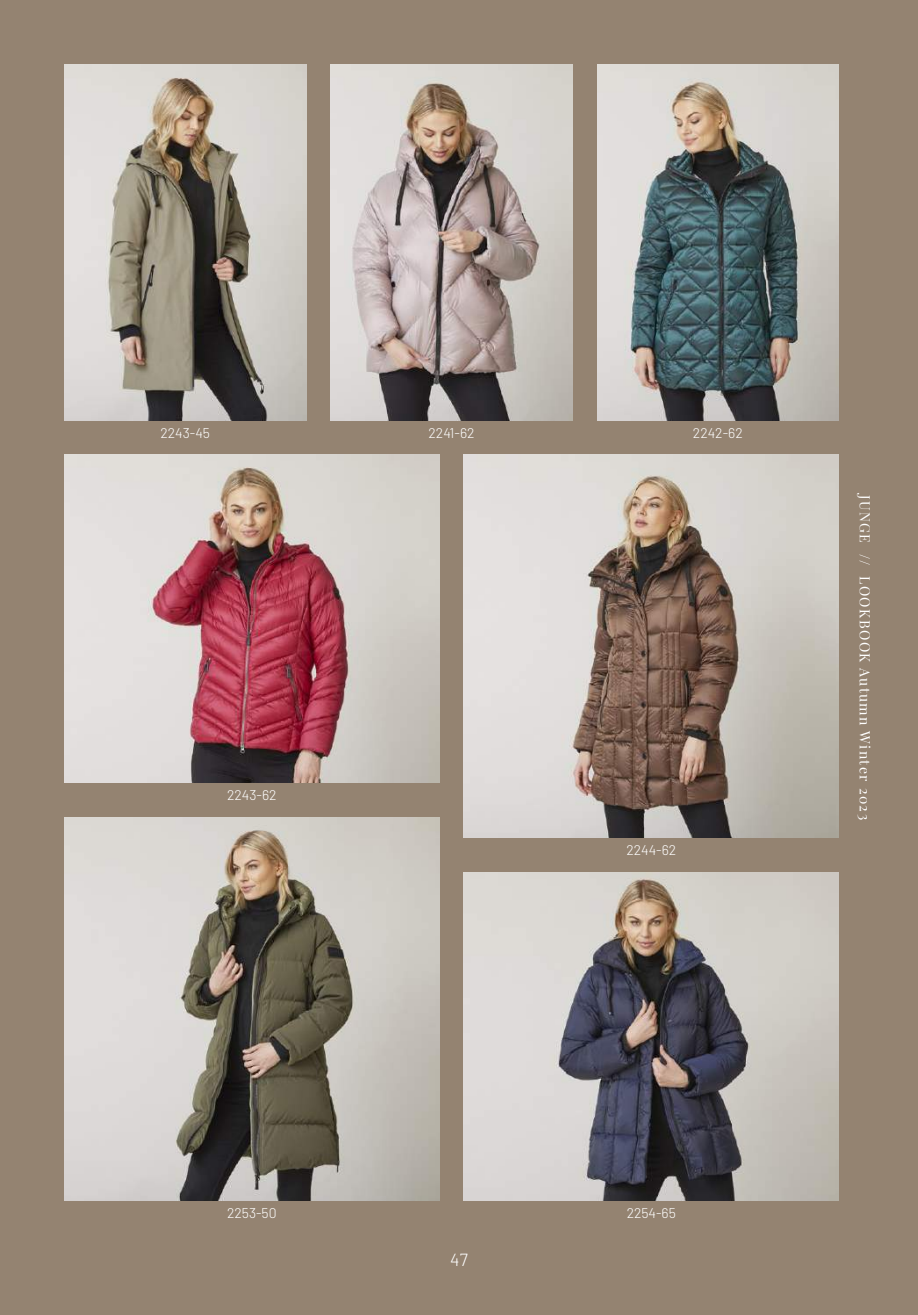
<style>
.page{position:relative;width:918px;height:1315px;background:#948371}
.page>*{position:absolute;margin:0;border:0;box-sizing:border-box;transform-origin:0 0}
.t1{font:300 17.5px "Barlow";color:#fff}
.t2{font:300 14px "Barlow";color:#fff}
.t3{font:14px "Playfair Display";letter-spacing:.1em;color:#fff}
</style>
<div class="page">
<img style="left:64px;top:64px;width:242px;height:356px">
<img style="left:331px;top:64px;width:241px;height:356px">
<img style="left:597px;top:64px;width:241px;height:356px">
<img style="left:64px;top:454px;width:375px;height:328px">
<img style="left:464px;top:455px;width:374px;height:383px">
<img style="left:64px;top:818px;width:375px;height:382px">
<img style="left:464px;top:872px;width:374px;height:328px">
<p class="t2" style="left:160px;top:422px;width:51px">2243-45</p>
<p class="t2" style="left:428px;top:422px;width:47px">2241-62</p>
<p class="t2" style="left:693px;top:422px;width:51px">2242-62</p>
<p class="t2" style="left:227px;top:785px;width:51px">2243-62</p>
<p class="t2" style="left:626px;top:840px;width:51px">2244-62</p>
<p class="t3" style="left:874px;top:495px;width:326px;rotate:90deg">JUNGE // LOOKBOOK Autumn Winter 2023</p>
<p class="t2" style="left:227px;top:1203px;width:51px">2253-50</p>
<p class="t2" style="left:626px;top:1203px;width:51px">2254-65</p>
<p class="t1" style="left:450px;top:1246px;width:19px">47</p>
</div>
